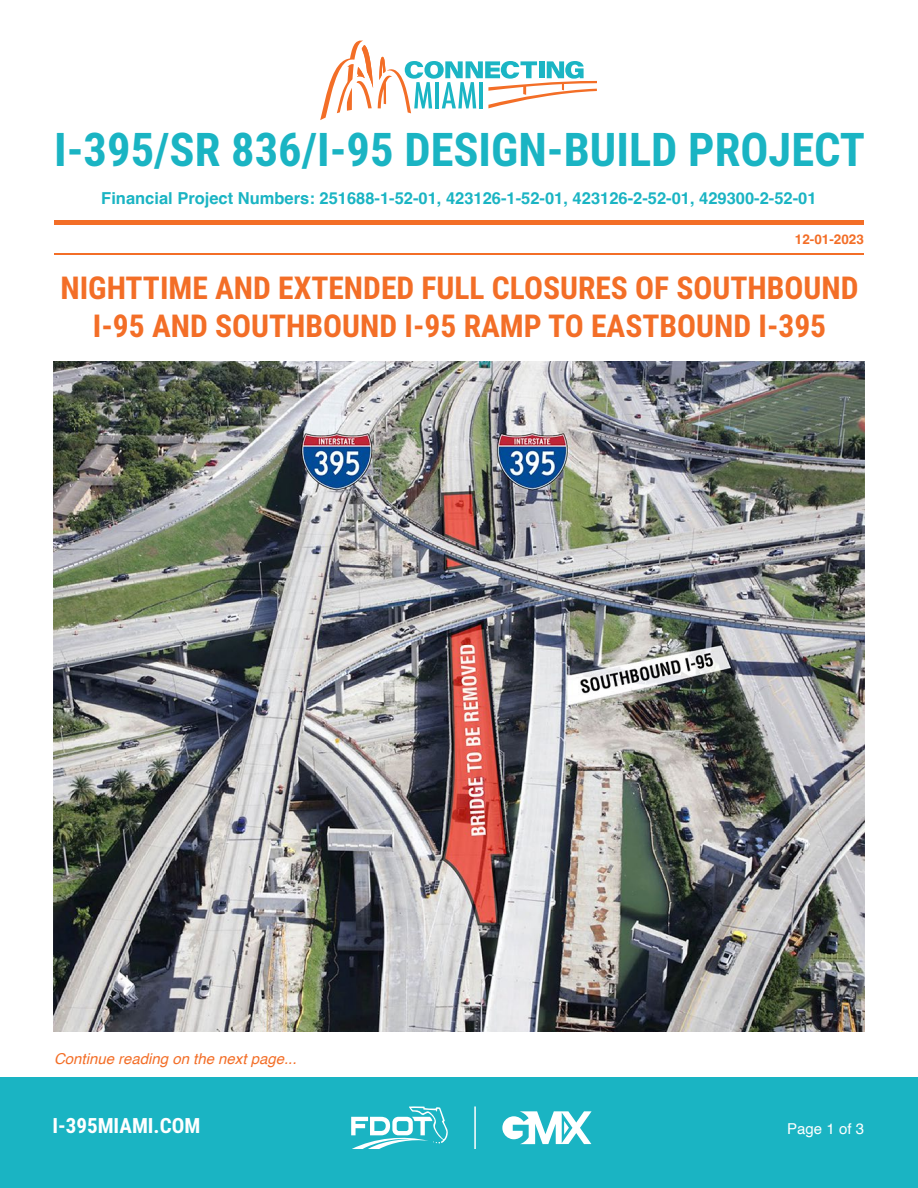
<style>
.page{position:relative;width:918px;height:1188px;background:#fff}
.page>*{position:absolute;margin:0;border:0;box-sizing:border-box;transform-origin:0 0}
.t1{font:700 46.5px "Roboto Condensed";color:#1ab4c3}
.t2{font:700 31.5px/37.8px "Roboto Condensed";color:#f36e27;text-align:center}
.t3{font:700 21px "Roboto Condensed";color:#fff}
.t4{font:700 16.5px "Helvetica";color:#1ab4c3}
.t5{font:italic 15px "Helvetica";color:#f36e27}
.t6{font:15px "Helvetica";color:#fff}
.t7{font:700 13.5px "Helvetica";color:#f36e27}
</style>
<div class="page">
<div style="left:0;top:1077px;width:918px;height:111px;background:#1ab4c3"></div>
<svg style="left:502px;top:1111px;width:90px;height:33px"></svg>
<svg style="left:351px;top:1106px;width:97px;height:43px"></svg>
<hr style="left:474px;top:1106px;width:2px;height:43px;background:#fff">
<svg style="left:320px;top:41px;width:277px;height:79px"></svg>
<hr style="left:54px;top:220px;width:810px;height:4px;background:#f36e27">
<hr style="left:54px;top:253px;width:810px;height:1px;background:#f36e27">
<img style="left:53px;top:362px;width:812px;height:669px">
<h1 class="t1" style="left:54px;top:117px;width:813px">I-395/SR 836/I-95 DESIGN-BUILD PROJECT</h1>
<p class="t4" style="left:101px;top:188px;width:717px">Financial Project Numbers: 251688-1-52-01, 423126-1-52-01, 423126-2-52-01, 429300-2-52-01</p>
<p class="t7" style="left:795px;top:231px;width:71px">12-01-2023</p>
<p class="t2" style="left:60px;top:268px;width:800px">NIGHTTIME AND EXTENDED FULL CLOSURES OF SOUTHBOUND<br>I-95 AND SOUTHBOUND I-95 RAMP TO EASTBOUND I-395</p>
<p class="t5" style="left:54px;top:1047px;width:244px">Continue reading on the next page...</p>
<p class="t3" style="left:52px;top:1111px;width:149px">I-395MIAMI.COM</p>
<p class="t6" style="left:787px;top:1117px;width:78px">Page 1 of 3</p>
</div>
